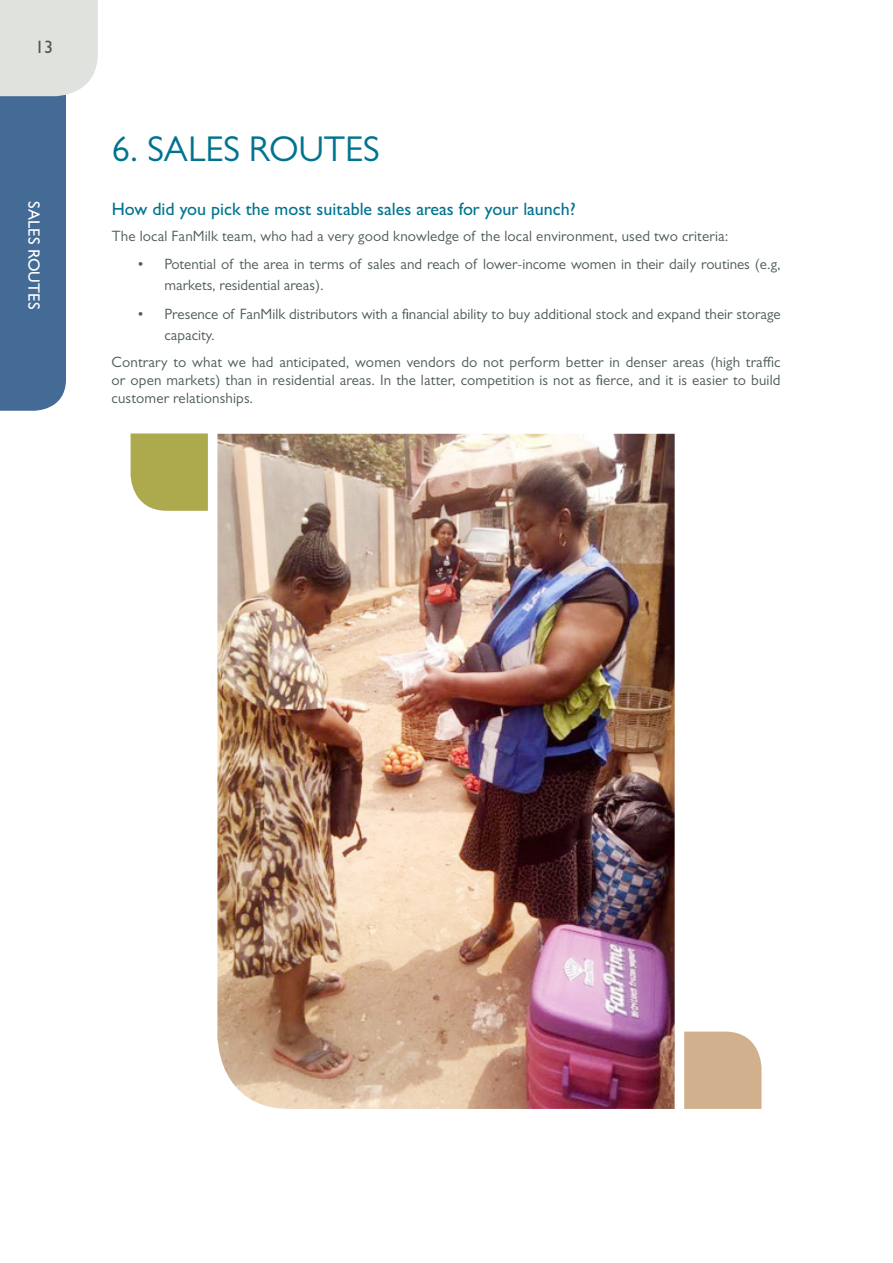
<style>
.page{position:relative;width:893px;height:1263px;background:#fff}
.page>*{position:absolute;margin:0;border:0;box-sizing:border-box;transform-origin:0 0}
.t1{font:36px "Gill Sans";color:#00738f}
.t2{font:500 18px "Gill Sans";color:#00738f}
.t3{font:500 18px "Gill Sans";color:#4d5c52}
.t4{font:500 16.5px "Gill Sans";color:#fff}
.t5{font:15px/18px "Gill Sans";color:#4d5c52}
</style>
<div class="page">
<img style="left:217px;top:434px;width:458px;height:675px">
<div style="left:684px;top:1031px;width:77px;height:78px;background:#d1b08d"></div>
<svg style="left:131px;top:433px;width:77px;height:78px"></svg>
<svg style="left:0;top:0;width:98px;height:411px"></svg>
<p class="t3" style="left:35px;top:36px;width:20px">13</p>
<p class="t4" style="left:44px;top:201px;width:109px;rotate:90deg">SALES ROUTES</p>
<h1 class="t1" style="left:112px;top:128px;width:72px">6. Sales</h1>
<h1 class="t1" style="left:249px;top:128px;width:23px">routes</h1>
<p class="t2" style="left:112px;top:198px;width:465px">How did you pick the most suitable sales areas for your launch?</p>
<p class="t5" style="left:112px;top:227px;width:618px">The local FanMilk team, who had a very good knowledge of the local environment, used two criteria:</p>
<p class="t5" style="left:165px;top:253px;width:618px;line-height:21px;text-indent:-27px">• Potential of the area in terms of sales and reach of lower-income women in their daily routines (e.g, markets, residential areas).</p>
<p class="t5" style="left:165px;top:304px;width:618px;line-height:21px;text-indent:-27px">• Presence of FanMilk distributors with a financial ability to buy additional stock and expand their storage capacity.</p>
<p class="t5" style="left:112px;top:353px;width:670px;text-align:justify">Contrary to what we had anticipated, women vendors do not perform better in denser areas (high traffic or open markets) than in residential areas. In the latter, competition is not as fierce, and it is easier to build customer relationships.</p>
</div>
